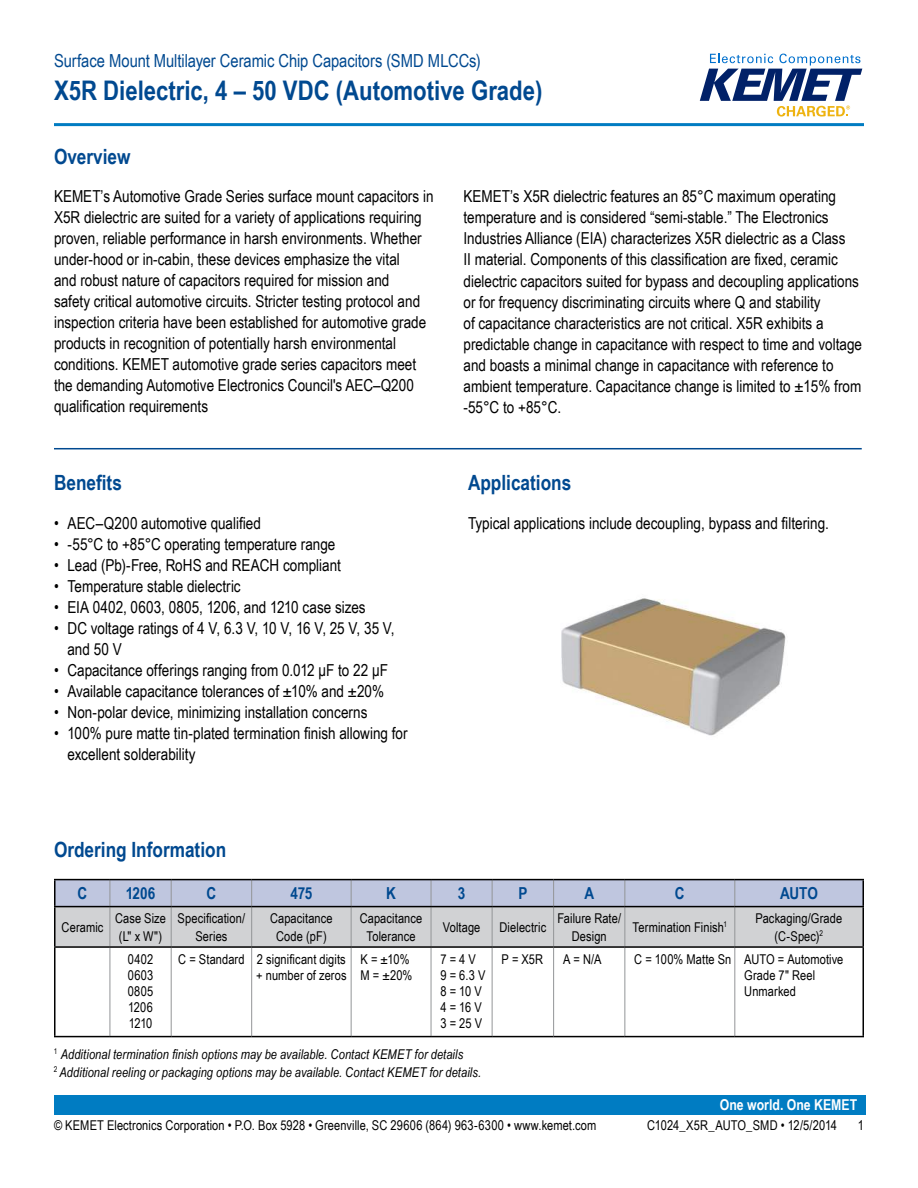
<style>
.page{position:relative;width:918px;height:1188px;background:#fff}
.page>*{position:absolute;margin:0;border:0;box-sizing:border-box;transform-origin:0 0}
.t1{font:700 27px "Arial Narrow";color:#004990}
.t2{font:700 21px "Arial Narrow";color:#004990}
.t3{font:18px "Arial Narrow";letter-spacing:-.005em;color:#004990}
.t4{font:16.5px/21px "Arial Narrow";color:#000}
.t5{font:700 16.5px "Arial Narrow";letter-spacing:-.015em;color:#004990}
.t6{font:700 15px "Arial Narrow";color:#fff}
.t7{font:13.5px/16.2px "Arial Narrow";letter-spacing:.005em;color:#000;text-align:center}
.t8{font:italic 13.5px/18px "Arial Narrow";letter-spacing:.005em;color:#000}
</style>
<div class="page">
<svg style="left:700px;top:54px;width:162px;height:63px"></svg>
<hr style="left:54px;top:123px;width:810px;height:3px;background:#007cc2">
<div style="left:54px;top:1095px;width:811px;height:20px;background:#007cc2"></div>
<hr style="left:54px;top:448px;width:808px;height:1px;background:#004990">
<hr style="left:110px;top:948px;width:1px;height:88px;background:#939597">
<hr style="left:171px;top:948px;width:1px;height:88px;background:#939597">
<hr style="left:251px;top:948px;width:1px;height:88px;background:#939597">
<hr style="left:351px;top:948px;width:1px;height:88px;background:#939597">
<hr style="left:431px;top:948px;width:1px;height:88px;background:#939597">
<hr style="left:492px;top:948px;width:1px;height:88px;background:#939597">
<hr style="left:553px;top:948px;width:1px;height:88px;background:#939597">
<hr style="left:624px;top:948px;width:1px;height:88px;background:#939597">
<hr style="left:734px;top:948px;width:1px;height:88px;background:#939597">
<hr style="left:54px;top:907px;width:2px;height:39px;background:#000">
<hr style="left:54px;top:946px;width:56px;height:2px;background:#000">
<hr style="left:54px;top:948px;width:2px;height:88px;background:#000">
<hr style="left:110px;top:946px;width:61px;height:2px;background:#000">
<hr style="left:171px;top:946px;width:81px;height:2px;background:#000">
<hr style="left:252px;top:946px;width:99px;height:2px;background:#000">
<hr style="left:351px;top:946px;width:80px;height:2px;background:#000">
<hr style="left:431px;top:946px;width:61px;height:2px;background:#000">
<hr style="left:492px;top:946px;width:62px;height:2px;background:#000">
<hr style="left:554px;top:946px;width:71px;height:2px;background:#000">
<hr style="left:625px;top:946px;width:110px;height:2px;background:#000">
<hr style="left:735px;top:946px;width:129px;height:2px;background:#000">
<hr style="left:863px;top:948px;width:1px;height:88px;background:#000">
<hr style="left:54px;top:1036px;width:56px;height:1px;background:#000">
<hr style="left:110px;top:1036px;width:61px;height:1px;background:#000">
<hr style="left:171px;top:1036px;width:81px;height:1px;background:#000">
<hr style="left:252px;top:1036px;width:99px;height:1px;background:#000">
<hr style="left:351px;top:1036px;width:80px;height:1px;background:#000">
<hr style="left:431px;top:1036px;width:61px;height:1px;background:#000">
<hr style="left:492px;top:1036px;width:62px;height:1px;background:#000">
<hr style="left:554px;top:1036px;width:71px;height:1px;background:#000">
<hr style="left:625px;top:1036px;width:110px;height:1px;background:#000">
<hr style="left:735px;top:1036px;width:129px;height:1px;background:#000">
<hr style="left:54px;top:879px;width:56px;height:1px;background:#000">
<hr style="left:54px;top:880px;width:2px;height:26px;background:#000">
<hr style="left:110px;top:879px;width:61px;height:1px;background:#000">
<hr style="left:171px;top:879px;width:81px;height:1px;background:#000">
<hr style="left:252px;top:879px;width:99px;height:1px;background:#000">
<hr style="left:351px;top:879px;width:80px;height:1px;background:#000">
<hr style="left:431px;top:879px;width:61px;height:1px;background:#000">
<hr style="left:492px;top:879px;width:62px;height:1px;background:#000">
<hr style="left:554px;top:879px;width:71px;height:1px;background:#000">
<hr style="left:625px;top:879px;width:110px;height:1px;background:#000">
<hr style="left:735px;top:879px;width:129px;height:1px;background:#000">
<svg style="left:55px;top:880px;width:809px;height:67px;background:#c3c7d1"></svg>
<hr style="left:54px;top:906px;width:56px;height:1px;background:#000">
<hr style="left:110px;top:906px;width:61px;height:1px;background:#000">
<hr style="left:171px;top:906px;width:81px;height:1px;background:#000">
<hr style="left:252px;top:906px;width:99px;height:1px;background:#000">
<hr style="left:351px;top:906px;width:80px;height:1px;background:#000">
<hr style="left:431px;top:906px;width:61px;height:1px;background:#000">
<hr style="left:492px;top:906px;width:62px;height:1px;background:#000">
<hr style="left:554px;top:906px;width:71px;height:1px;background:#000">
<hr style="left:625px;top:906px;width:110px;height:1px;background:#000">
<hr style="left:735px;top:906px;width:129px;height:1px;background:#000">
<img style="left:561px;top:598px;width:225px;height:138px">
<p class="t3" style="left:54px;top:48px;width:428px">Surface Mount Multilayer Ceramic Chip Capacitors (SMD MLCCs)</p>
<h1 class="t1" style="left:54px;top:70px;width:490px">X5R Dielectric, 4 – 50 VDC (Automotive Grade)</h1>
<p class="t2" style="left:54px;top:145px;width:78px">Overview</p>
<p class="t4" style="left:54px;top:186px;width:381px">KEMET’s Automotive Grade Series surface mount capacitors in X5R dielectric are suited for a variety of applications requiring proven, reliable performance in harsh environments. Whether under-hood or in-cabin, these devices emphasize the vital<br>and robust nature of capacitors required for mission and<br>safety critical automotive circuits. Stricter testing protocol and inspection criteria have been established for automotive grade products in recognition of potentially harsh environmental conditions. KEMET automotive grade series capacitors meet the demanding Automotive Electronics Council's AEC–Q200 quali昀椀cation requirements</p>
<p class="t4" style="left:463px;top:186px;width:400px">KEMET’s X5R dielectric features an 85°C maximum operating temperature and is considered “semi-stable.” The Electronics Industries Alliance (EIA) characterizes X5R dielectric as a Class<br>II material. Components of this classi昀椀cation are 昀椀xed, ceramic dielectric capacitors suited for bypass and decoupling applications or for frequency discriminating circuits where Q and stability<br>of capacitance characteristics are not critical. X5R exhibits a predictable change in capacitance with respect to time and voltage and boasts a minimal change in capacitance with reference to ambient temperature. Capacitance change is limited to ±15% from -55°C to +85°C.</p>
<p class="t2" style="left:54px;top:467px;width:69px">Bene昀椀ts</p>
<p class="t4" style="left:54px;top:512px;width:209px">• AEC–Q200 automotive quali昀椀ed</p>
<p class="t4" style="left:54px;top:535px;width:283px">• -55°C to +85°C operating temperature range</p>
<p class="t4" style="left:54px;top:554px;width:288px">• Lead (Pb)-Free, RoHS and REACH compliant</p>
<p class="t4" style="left:54px;top:575px;width:188px">• Temperature stable dielectric</p>
<p class="t4" style="left:54px;top:596px;width:313px">• EIA 0402, 0603, 0805, 1206, and 1210 case sizes</p>
<p class="t4" style="left:67px;top:619px;width:329px;text-indent:-13px">• DC voltage ratings of 4 V, 6.3 V, 10 V, 16 V, 25 V, 35 V, and 50 V</p>
<p class="t4" style="left:54px;top:659px;width:336px">• Capacitance offerings ranging from 0.012 μF to 22 μF</p>
<p class="t4" style="left:54px;top:680px;width:332px">• Available capacitance tolerances of ±10% and ±20%</p>
<p class="t4" style="left:54px;top:701px;width:315px">• Non-polar device, minimizing installation concerns</p>
<p class="t4" style="left:67px;top:722px;width:342px;text-indent:-13px">• 100% pure matte tin-plated termination 昀椀nish allowing for excellent solderability</p>
<p class="t2" style="left:468px;top:467px;width:105px">Applications</p>
<p class="t4" style="left:468px;top:512px;width:363px">Typical applications include decoupling, bypass and 昀椀ltering.</p>
<p class="t2" style="left:54px;top:833px;width:174px">Ordering Information</p>
<p class="t5" style="left:77px;top:881px;width:11px">C</p>
<p class="t5" style="left:126px;top:881px;width:31px">1206</p>
<p class="t5" style="left:207px;top:881px;width:11px">C</p>
<p class="t5" style="left:290px;top:881px;width:23px">475</p>
<p class="t5" style="left:386px;top:884px;width:11px">K</p>
<p class="t5" style="left:458px;top:884px;width:9px">3</p>
<p class="t5" style="left:518px;top:884px;width:11px">P</p>
<p class="t5" style="left:584px;top:884px;width:11px">A</p>
<p class="t5" style="left:675px;top:881px;width:11px">C</p>
<p class="t5" style="left:780px;top:884px;width:39px">AUTO</p>
<p class="t7" style="left:62px;top:920px;width:43px">Ceramic</p>
<p class="t7" style="left:115px;top:908px;width:52px;line-height:18px;text-align:left">Case Size (L" x W")</p>
<p class="t7" style="left:178px;top:908px;width:69px;line-height:18px">Speci昀椀cation/<br>Series</p>
<p class="t7" style="left:270px;top:910px;width:64px;line-height:18px">Capacitance<br>Code (pF)</p>
<p class="t7" style="left:360px;top:910px;width:64px;line-height:18px">Capacitance<br>Tolerance</p>
<p class="t7" style="left:443px;top:920px;width:39px">Voltage</p>
<p class="t7" style="left:499px;top:920px;width:48px">Dielectric</p>
<p class="t7" style="left:557px;top:908px;width:65px;line-height:18px">Failure Rate/<br>Design</p>
<p class="t7" style="left:633px;top:918px;width:96px">Termination Finish<sup>1</sup></p>
<p class="t7" style="left:755px;top:908px;width:88px;line-height:18px">Packaging/Grade (C-Spec)<sup>2</sup></p>
<p class="t7" style="left:128px;top:952px;width:27px;text-align:justify">0402<br>0603<br>0805<br>1206<br>1210</p>
<p class="t7" style="left:178px;top:950px;width:170px;text-align:right">C = Standard 2 signi昀椀cant digits + number of zeros</p>
<p class="t7" style="left:361px;top:950px;width:53px;text-align:left">K = ±10%<br>M = ±20%</p>
<p class="t7" style="left:440px;top:952px;width:46px;text-align:left">7 = 4 V<br>9 = 6.3 V<br>8 = 10 V<br>4 = 16 V<br>3 = 25 V</p>
<p class="t7" style="left:502px;top:952px;width:43px">P = X5R</p>
<p class="t7" style="left:563px;top:952px;width:40px">A = N/A</p>
<p class="t7" style="left:744px;top:950px;width:101px;text-align:left;text-indent:-110px">C = 100% Matte Sn AUTO = Automotive<br>Grade 7" Reel<br>Unmarked</p>
<p class="t8" style="left:54px;top:1045px;width:429px"><sup>1</sup> Additional termination 昀椀nish options may be available. Contact KEMET for details<br><sup>2</sup> Additional reeling or packaging options may be available. Contact KEMET for details.</p>
<p class="t6" style="left:720px;top:1096px;width:139px">One world. One KEMET</p>
<p class="t7" style="left:54px;top:1119px;width:544px">© KEMET Electronics Corporation • P.O. Box 5928 • Greenville, SC 29606 (864) 963-6300 • www.kemet.com</p>
<p class="t7" style="left:647px;top:1119px;width:191px">C1024_X5R_AUTO_SMD • 12/5/2014</p>
<p class="t7" style="left:858px;top:1119px;width:8px">1</p>
</div>
